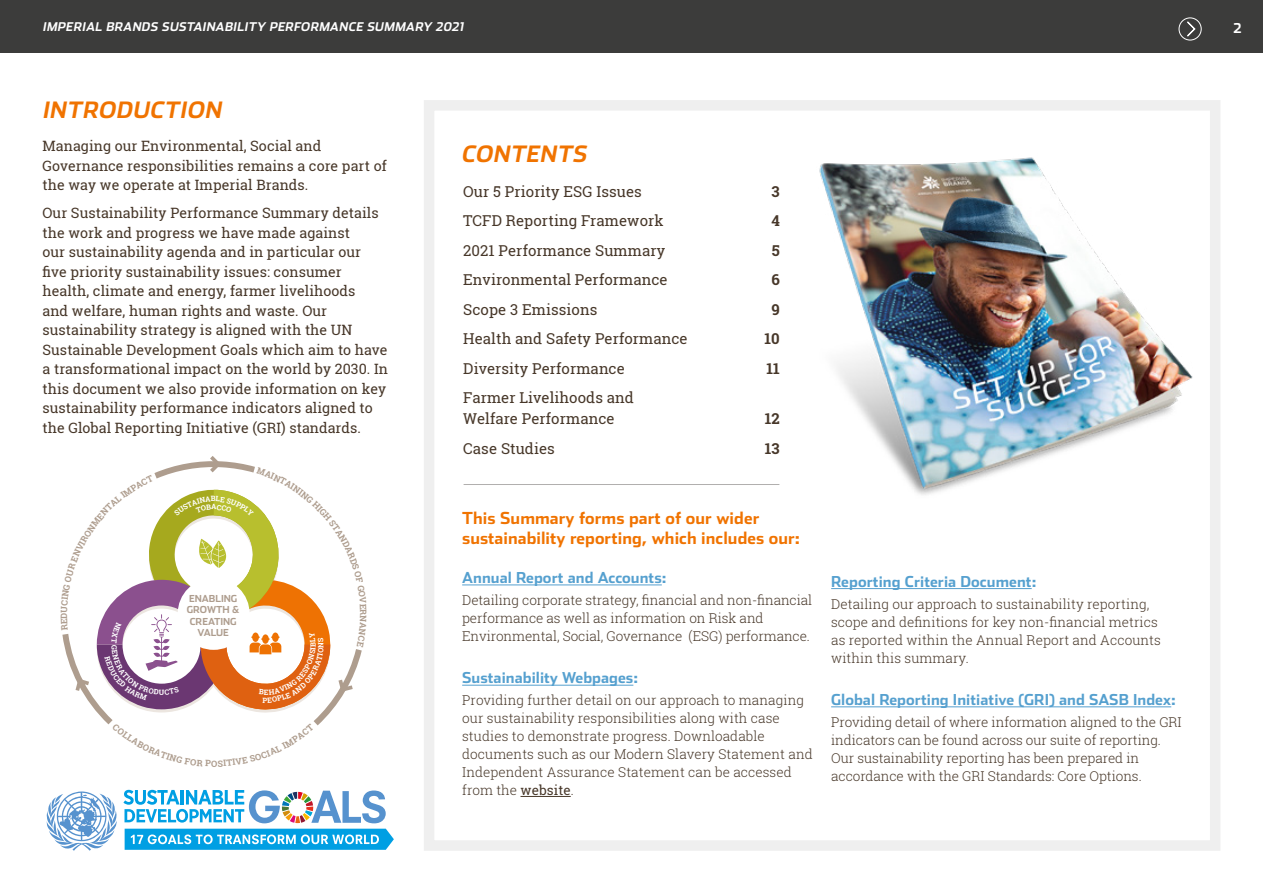
<style>
.page{position:relative;width:1263px;height:893px;background:#fff}
.page>*{position:absolute;margin:0;border:0;box-sizing:border-box;transform-origin:0 0}
.t1{font:italic 700 22.5px "Stainless";color:#f07300}
.t2{font:700 16.5px/19.8px "Stainless";letter-spacing:.005em;color:#f07300}
.t3{font:15px/21px "Roboto Slab";letter-spacing:.005em;color:#473729}
.t4{font:700 15px "Stainless";letter-spacing:.005em;color:#55a0cf}
.t5{font:700 15px "Roboto Slab";letter-spacing:.005em;color:#473729}
.t6{font:14.25px/19.5px "Roboto Slab";letter-spacing:.005em;color:#473729}
.t7{font:300 13.5px/18px "Roboto Slab";color:#473729}
.t8{font:700 13.5px "Stainless";color:#fff}
.t9{font:italic 700 12px "Stainless";color:#fff}
.t10{font:700 9.6px/11.6px "Stainless";color:#ae9d8e;text-align:center}
.t11{font:700 8.85px "Roboto Slab";color:#ae9d8e}
.t12{font:700 7.35px "Roboto Slab";color:#fff}
.s1{font-weight:400}
</style>
<div class="page">
<div style="left:0;top:0;width:1263px;height:53px;background:#3c3c3b"></div>
<div style="left:1179px;top:18px;width:22px;height:22px;border:1px solid #fff;border-radius:50%"></div>
<svg style="left:1187px;top:22px;width:8px;height:14px"></svg>
<svg style="left:47px;top:791px;width:70px;height:60px"></svg>
<svg style="left:123px;top:790px;width:263px;height:33px"></svg>
<svg style="left:125px;top:829px;width:269px;height:21px"></svg>
<div style="left:424px;top:100px;width:796px;height:751px;border:10px solid #efefef"></div>
<svg style="left:169px;top:456px;width:86px;height:12px"></svg>
<img style="left:819px;top:157px;width:374px;height:338px">
<hr style="left:462px;top:585px;width:200px;height:1px;background:#55a0cf">
<hr style="left:462px;top:685px;width:171px;height:1px;background:#55a0cf">
<hr style="left:520px;top:796px;width:51px;height:1px;background:#473729">
<hr style="left:831px;top:588px;width:201px;height:1px;background:#55a0cf">
<hr style="left:831px;top:707px;width:340px;height:1px;background:#55a0cf">
<hr style="left:464px;top:484px;width:315px;height:1px;background:#b1afae">
<svg style="left:62px;top:468px;width:300px;height:258px"></svg>
<p class="t9" style="left:43px;top:19px;width:425px">IMPERIAL BRANDS SUSTAINABILITY PERFORMANCE SUMMARY 2021</p>
<p class="t8" style="left:1233px;top:20px;width:10px">2</p>
<h1 class="t1" style="left:42px;top:95px;width:186px">INTRODUCTION</h1>
<p class="t6" style="left:43px;top:136px;width:346px">Managing our Environmental, Social and<br>Governance responsibilities remains a core part of the way we operate at Imperial Brands.</p>
<p class="t6" style="left:43px;top:203px;width:347px">Our Sustainability Performance Summary details the work and progress we have made against<br>our sustainability agenda and in particular our five priority sustainability issues: consumer health, climate and energy, farmer livelihoods<br>and welfare, human rights and waste. Our sustainability strategy is aligned with the UN Sustainable Development Goals which aim to have a transformational impact on the world by 2030. In this document we also provide information on key sustainability performance indicators aligned to the Global Reporting Initiative (GRI) standards.</p>
<p class="t10" style="left:187px;top:593px;width:54px">ENABLING<br>GROWTH &amp;<br>CREATING<br>VALUE</p>
<p class="t11" style="left:211px;top:757px;width:8px">O</p>
<p class="t12" style="left:316px;top:648px;width:7px;rotate:-90deg">N</p>
<p class="t11" style="left:369px;top:609px;width:8px;rotate:90deg">R</p>
<h1 class="t1" style="left:461px;top:140px;width:132px">CONTENTS</h1>
<p class="t3" style="left:463px;top:181px;width:180px">Our 5 Priority ESG Issues</p>
<p class="t5" style="left:772px;top:181px;width:10px">3</p>
<p class="t3" style="left:463px;top:210px;width:202px">TCFD Reporting Framework</p>
<p class="t5" style="left:771px;top:211px;width:10px">4</p>
<p class="t3" style="left:463px;top:240px;width:204px">2021 Performance Summary</p>
<p class="t5" style="left:772px;top:240px;width:9px">5</p>
<p class="t3" style="left:463px;top:269px;width:206px">Environmental Performance</p>
<p class="t5" style="left:771px;top:270px;width:10px">6</p>
<p class="t3" style="left:463px;top:299px;width:136px">Scope 3 Emissions</p>
<p class="t5" style="left:771px;top:299px;width:10px">9</p>
<p class="t3" style="left:463px;top:328px;width:226px">Health and Safety Performance</p>
<p class="t5" style="left:764px;top:329px;width:17px">10</p>
<p class="t3" style="left:463px;top:358px;width:163px">Diversity Performance</p>
<p class="t5" style="left:766px;top:358px;width:15px">11</p>
<p class="t3" style="left:463px;top:387px;width:172px">Farmer Livelihoods and<br>Welfare Performance</p>
<p class="t5" style="left:765px;top:409px;width:16px">12</p>
<p class="t3" style="left:463px;top:438px;width:93px">Case Studies</p>
<p class="t5" style="left:765px;top:438px;width:16px">13</p>
<p class="t2" style="left:462px;top:509px;width:339px">This Summary forms part of our wider sustainability reporting, which includes our:</p>
<p class="t4" style="left:462px;top:568px;width:206px">Annual Report and Accounts:</p>
<p class="t7" style="left:462px;top:591px;width:352px">Detailing corporate strategy, financial and non-financial performance as well as information on Risk and<br>Environmental, Social, Governance (ESG) performance.</p>
<p class="t4" style="left:462px;top:668px;width:177px">Sustainability Webpages:</p>
<p class="t7" style="left:462px;top:691px;width:352px">Providing further detail on our approach to managing our sustainability responsibilities along with case studies to demonstrate progress. Downloadable documents such as our Modern Slavery Statement and Independent Assurance Statement can be accessed from the <span class="s1">website</span>.</p>
<p class="t4" style="left:831px;top:572px;width:207px">Reporting Criteria Document:</p>
<p class="t7" style="left:831px;top:595px;width:331px">Detailing our approach to sustainability reporting, scope and definitions for key non-financial metrics as reported within the Annual Report and Accounts within this summary.</p>
<p class="t4" style="left:831px;top:690px;width:346px">Global Reporting Initiative (GRI) and SASB Index:</p>
<p class="t7" style="left:831px;top:713px;width:352px">Providing detail of where information aligned to the GRI indicators can be found across our suite of reporting.<br>Our sustainability reporting has been prepared in accordance with the GRI Standards: Core Options.</p>
</div>
